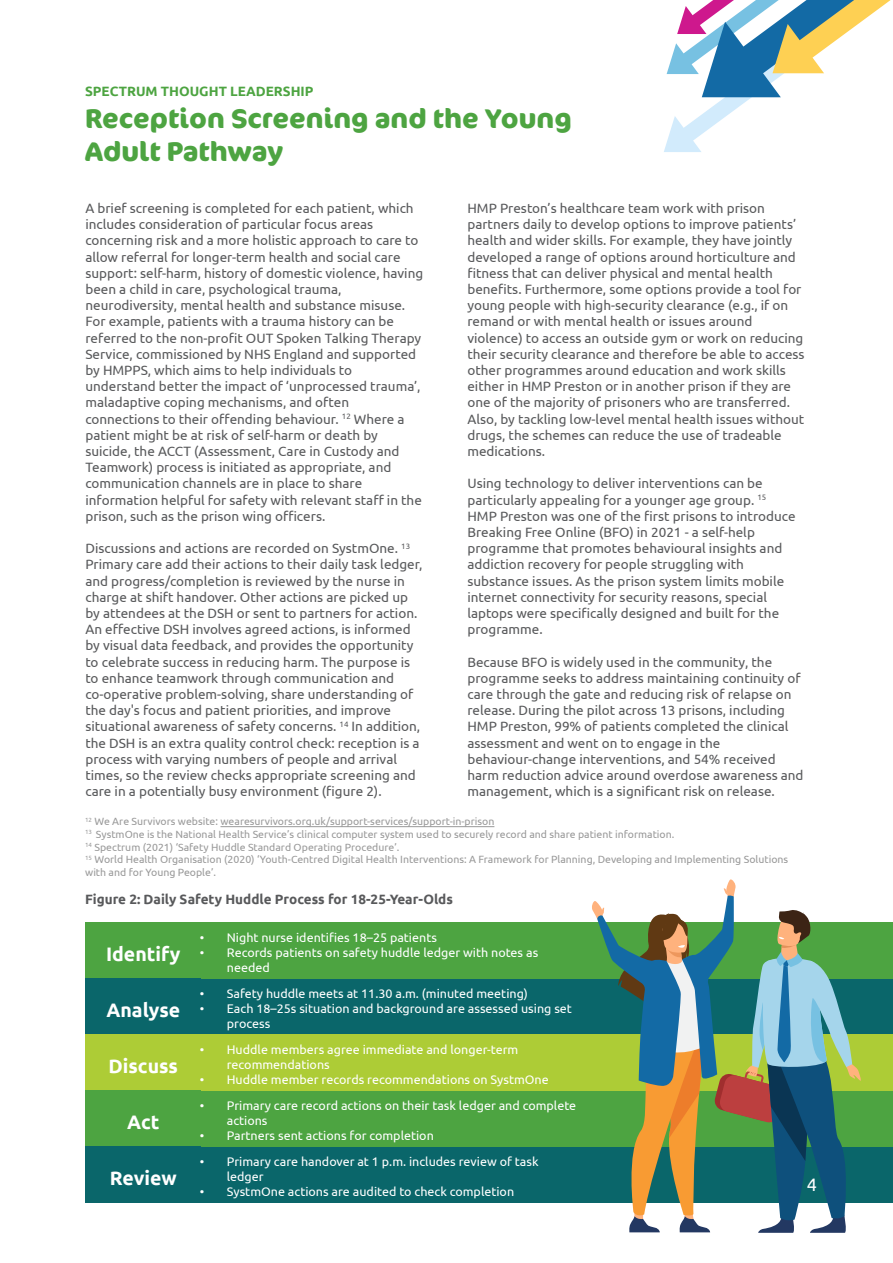
<style>
.page{position:relative;width:893px;height:1263px;background:#fff}
.page>*{position:absolute;margin:0;border:0;box-sizing:border-box;transform-origin:0 0}
.t1{font:700 27px/32.4px "Cocon Pro";color:#4da441}
.t2{font:700 19.5px "Ubuntu";color:#fff}
.t3{font:18px "Ubuntu";color:#fff}
.t4{font:13.5px/16.2px "Ubuntu";color:#58595b}
.t5{font:700 13.5px "Ubuntu";color:#58595b}
.t6{font:700 13.5px "Ubuntu";color:#4da441}
.t7{font:12.6px/15px "Ubuntu";color:#fff}
.t8{font:10.5px/12.6px "Ubuntu";color:#999}
</style>
<div class="page">
<svg style="left:664px;top:0;width:227px;height:152px"></svg>
<hr style="left:220px;top:826px;width:274px;height:1px;background:#999">
<div style="left:201px;top:1147px;width:692px;height:56px;background:#0a666a"></div>
<div style="left:201px;top:1090px;width:692px;height:57px;background:#4da441"></div>
<div style="left:201px;top:978px;width:692px;height:56px;background:#0a666a"></div>
<div style="left:201px;top:1034px;width:692px;height:56px;background:#adcc36"></div>
<div style="left:201px;top:922px;width:692px;height:56px;background:#4da441"></div>
<div style="left:85px;top:922px;width:116px;height:56px;background:#4da441"></div>
<div style="left:85px;top:978px;width:116px;height:56px;background:#0a666a"></div>
<div style="left:85px;top:1034px;width:116px;height:56px;background:#adcc36"></div>
<div style="left:85px;top:1090px;width:116px;height:57px;background:#4da441"></div>
<div style="left:85px;top:1147px;width:116px;height:56px;background:#0a666a"></div>
<svg style="left:590px;top:879px;width:271px;height:354px"></svg>
<p class="t6" style="left:85px;top:83px;width:230px">SPECTRUM THOUGHT LEADERSHIP</p>
<h1 class="t1" style="left:85px;top:102px;width:488px">Reception Screening and the Young<br>Adult Pathway</h1>
<p class="t4" style="left:85px;top:200px;width:339px">A brief screening is completed for each patient, which includes consideration of particular focus areas concerning risk and a more holistic approach to care to allow referral for longer-term health and social care support: self-harm, history of domestic violence, having been a child in care, psychological trauma, neurodiversity, mental health and substance misuse.<br>For example, patients with a trauma history can be referred to the non-profit OUT Spoken Talking Therapy Service, commissioned by NHS England and supported by HMPPS, which aims to help individuals to understand better the impact of ‘unprocessed trauma’, maladaptive coping mechanisms, and often connections to their offending behaviour. <sup>12</sup> Where a patient might be at risk of self-harm or death by suicide, the ACCT (Assessment, Care in Custody and Teamwork) process is initiated as appropriate, and communication channels are in place to share information helpful for safety with relevant staff in the prison, such as the prison wing officers.</p>
<p class="t4" style="left:85px;top:540px;width:339px">Discussions and actions are recorded on SystmOne. <sup>13<br></sup>Primary care add their actions to their daily task ledger, and progress/completion is reviewed by the nurse in charge at shift handover. Other actions are picked up by attendees at the DSH or sent to partners for action.<br>An effective DSH involves agreed actions, is informed by visual data feedback, and provides the opportunity to celebrate success in reducing harm. The purpose is to enhance teamwork through communication and co-operative problem-solving, share understanding of the day's focus and patient priorities, and improve situational awareness of safety concerns. <sup>14</sup> In addition, the DSH is an extra quality control check: reception is a process with varying numbers of people and arrival times, so the review checks appropriate screening and care in a potentially busy environment (figure 2).</p>
<p class="t4" style="left:467px;top:200px;width:339px">HMP Preston’s healthcare team work with prison partners daily to develop options to improve patients’ health and wider skills. For example, they have jointly developed a range of options around horticulture and fitness that can deliver physical and mental health benefits. Furthermore, some options provide a tool for young people with high-security clearance (e.g., if on remand or with mental health or issues around violence) to access an outside gym or work on reducing their security clearance and therefore be able to access other programmes around education and work skills either in HMP Preston or in another prison if they are one of the majority of prisoners who are transferred.<br>Also, by tackling low-level mental health issues without drugs, the schemes can reduce the use of tradeable medications.</p>
<p class="t4" style="left:467px;top:475px;width:330px">Using technology to deliver interventions can be particularly appealing for a younger age group. <sup>15<br></sup>HMP Preston was one of the first prisons to introduce Breaking Free Online (BFO) in 2021 - a self-help programme that promotes behavioural insights and addiction recovery for people struggling with substance issues. As the prison system limits mobile internet connectivity for security reasons, special laptops were specifically designed and built for the programme.</p>
<p class="t4" style="left:467px;top:653px;width:338px">Because BFO is widely used in the community, the programme seeks to address maintaining continuity of care through the gate and reducing risk of relapse on release. During the pilot across 13 prisons, including HMP Preston, 99% of patients completed the clinical assessment and went on to engage in the behaviour-change interventions, and 54% received harm reduction advice around overdose awareness and management, which is a significant risk on release.</p>
<p class="t8" style="left:85px;top:815px;width:705px"><sup>12</sup> We Are Survivors website: wearesurvivors.org.uk/support-services/support-in-prison<br><sup>13</sup> SystmOne is the National Health Service’s clinical computer system used to securely record and share patient information.<br><sup>14</sup> Spectrum (2021) ‘Safety Huddle Standard Operating Procedure’.<br><sup>15</sup> World Health Organisation (2020) ‘Youth-Centred Digital Health Interventions: A Framework for Planning, Developing and Implementing Solutions with and for Young People’.</p>
<p class="t5" style="left:85px;top:891px;width:369px">Figure 2: Daily Safety Huddle Process for 18-25-Year-Olds</p>
<h2 class="t2" style="left:106px;top:942px;width:76px">Identify</h2>
<h2 class="t2" style="left:106px;top:998px;width:75px">Analyse</h2>
<h2 class="t2" style="left:109px;top:1054px;width:71px">Discuss</h2>
<h2 class="t2" style="left:127px;top:1110px;width:34px">Act</h2>
<h2 class="t2" style="left:110px;top:1166px;width:68px">Review</h2>
<p class="t7" style="left:200px;top:929px;width:239px">• Night nurse identifies 18–25 patients</p>
<p class="t7" style="left:227px;top:944px;width:313px;text-indent:-27px">• Records patients on safety huddle ledger with notes as needed</p>
<p class="t7" style="left:200px;top:985px;width:330px">• Safety huddle meets at 11.30 a.m. (minuted meeting)</p>
<p class="t7" style="left:227px;top:1000px;width:347px;text-indent:-27px">• Each 18–25s situation and background are assessed using set process</p>
<p class="t7" style="left:227px;top:1041px;width:293px;text-indent:-27px">• Huddle members agree immediate and longer-term recommendations</p>
<p class="t7" style="left:200px;top:1071px;width:351px">• Huddle member records recommendations on SystmOne</p>
<p class="t7" style="left:227px;top:1097px;width:351px;text-indent:-27px">• Primary care record actions on their task ledger and complete actions</p>
<p class="t7" style="left:200px;top:1127px;width:236px">• Partners sent actions for completion</p>
<p class="t7" style="left:227px;top:1153px;width:313px;text-indent:-27px">• Primary care handover at 1 p.m. includes review of task ledger</p>
<p class="t7" style="left:200px;top:1183px;width:316px">• SystmOne actions are audited to check completion</p>
<h3 class="t3" style="left:807px;top:1174px;width:12px">4</h3>
</div>
